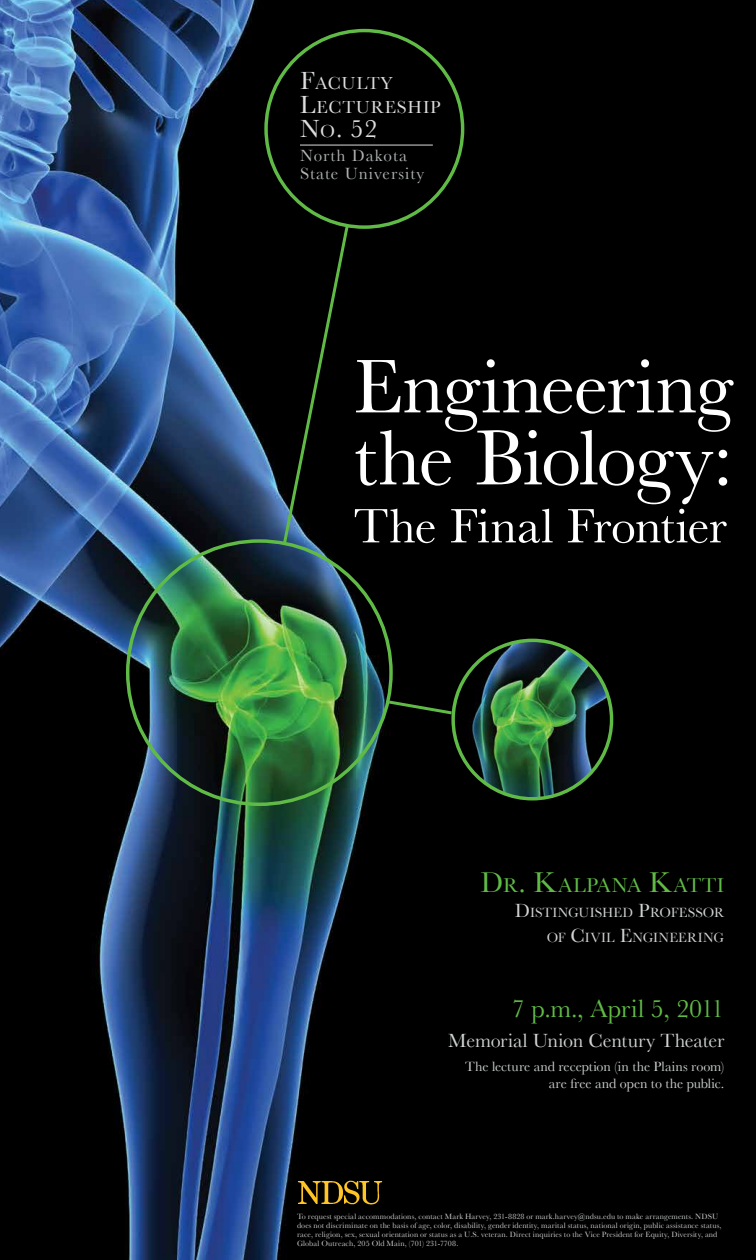
<style>
.page{position:relative;width:756px;height:1260px;background:#fff}
.page>*{position:absolute;margin:0;border:0;box-sizing:border-box;transform-origin:0 0}
.t1{font:81px "Baskerville";letter-spacing:-.025em;color:#fff}
.t2{font:79px "Baskerville";letter-spacing:-.015em;color:#fff}
.t3{font:50.2px "Baskerville";letter-spacing:-.005em;color:#fff}
.t4{font:26px "Baskerville";letter-spacing:-.01em;color:#60bb46}
.t5{font:26px "Baskerville";color:#dcddde}
.t6{font:21px "Baskerville";letter-spacing:.02em;color:#60bb46}
.t7{font:20px "Baskerville";letter-spacing:-.01em;color:#d1d3d4}
.t8{font:18.2px/24px "Baskerville";letter-spacing:.045em;color:#dcddde}
.t9{font:17px/18px "Baskerville";letter-spacing:.06em;color:#b1b4b6}
.t10{font:14px/17px "Baskerville";color:#d1d3d4;text-align:right}
.t11{font:14px/25px "Baskerville";letter-spacing:.01em;color:#d1d3d4;text-align:right}
.t12{font:8px/9px "Baskerville";letter-spacing:.015em;color:#d1d3d4}
.s1{font-size:26px}
.s2{font-size:18.2px}
.s3{font-size:30px}
.s4{font-size:20px}
</style>
<div class="page">
<img style="left:0;top:0;width:756px;height:1260px">
<svg style="left:281px;top:223px;width:70px;height:324px;background:#070d09"></svg>
<svg style="left:386px;top:699px;width:68px;height:17px"></svg>
<hr style="left:300px;top:145px;width:133px;height:1px;background:#dcddde">
<img style="left:297px;top:1180px;width:85px;height:24px">
<img style="left:453px;top:640px;width:159px;height:159px;border-radius:79px">
<div style="left:451px;top:639px;width:162px;height:161px;border:3px solid #60bb46;border-radius:50%"></div>
<h3 class="t8" style="left:300px;top:71px;width:142px"><span class="s1">F</span>ACULTY<br><span class="s1">L</span>ECTURESHIP</h3>
<h3 class="t5" style="left:300px;top:113px;width:79px">N<span class="s2">O</span>. 52</h3>
<h3 class="t9" style="left:300px;top:147px;width:126px">North Dakota<br>State University</h3>
<h2 class="t2" style="left:354px;top:340px;width:381px">Engineering</h2>
<h1 class="t1" style="left:354px;top:410px;width:381px">the Biology:</h1>
<h3 class="t3" style="left:354px;top:497px;width:375px">The Final Frontier</h3>
<h3 class="t6" style="left:481px;top:873px;width:245px"><span class="s3">D</span>R<span class="s3">. K</span>ALPANA <span class="s3">K</span>ATTI</h3>
<h3 class="t11" style="left:515px;top:900px;width:211px"><span class="s4">D</span>ISTINGUISHED <span class="s4">P</span>ROFESSOR<br>OF <span class="s4">C</span>IVIL <span class="s4">E</span>NGINEERING</h3>
<h3 class="t4" style="left:512px;top:993px;width:214px">7 p.m., April 5, 2011</h3>
<h3 class="t7" style="left:448px;top:1028px;width:278px">Memorial Union Century Theater</h3>
<h3 class="t10" style="left:465px;top:1058px;width:261px">The lecture and reception (in the Plains room) are free and open to the public.</h3>
<p class="t12" style="left:297px;top:1211px;width:426px">To request special accommodations, contact Mark Harvey, 231-8828 or mark.harvey@ndsu.edu to make arrangements. NDSU does not discriminate on the basis of age, color, disability, gender identity, marital status, national origin, public assistance status, race, religion, sex, sexual orientation or status as a U.S. veteran. Direct inquiries to the Vice President for Equity, Diversity, and Global Outreach, 205 Old Main, (701) 231-7708.</p>
</div>
